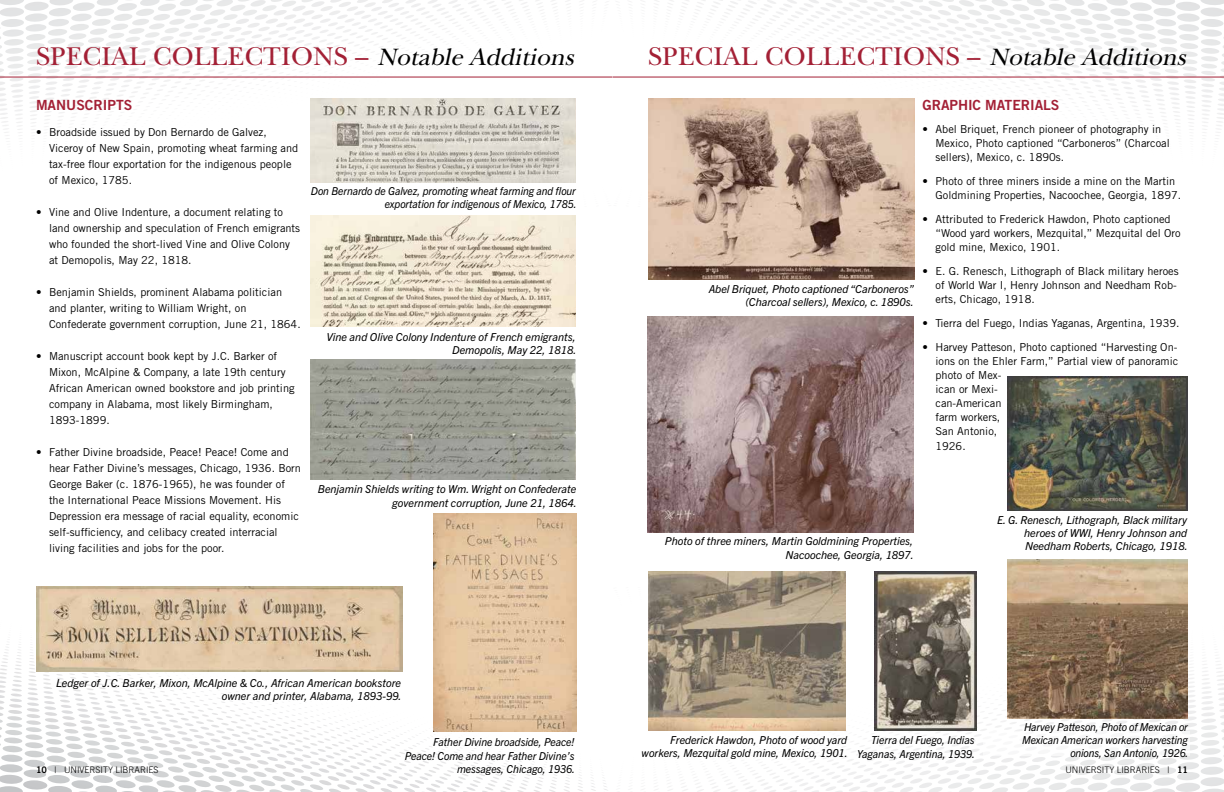
<style>
.page{position:relative;width:1224px;height:792px;background:#fff}
.page>*{position:absolute;margin:0;border:0;box-sizing:border-box;transform-origin:0 0}
.t1{font:26.8px "New Baskerville Std";letter-spacing:.01em;color:#a32035}
.t2{font:14px "Trade Gothic LT Std Bd 2";letter-spacing:-.005em;color:#a32035}
.t3{font:11px/16px "Trade Gothic LT Std";color:#000}
.t4{font:italic 11px/13.2px "Trade Gothic Next LT Pro";letter-spacing:-.005em;color:#000;text-align:right}
.t5{font:italic 11px/13px "Trade Gothic Next LT Pro";letter-spacing:-.005em;color:#000;text-align:right;scale:.95 1}
.t6{font:italic 11px/13.2px "Trade Gothic Next LT Pro";letter-spacing:-.005em;color:#000;text-align:right;scale:.96 1}
.t7{font:300 9px "Trade Gothic LT Std";color:#000}
.s1{font-style:italic;font-size:24.7px;color:#000}
.s2{font-family:"Trade Gothic LT Std Bd 2";font-weight:400}
</style>
<div class="page">
<svg style="left:653px;top:0;width:571px;height:171px"></svg>
<svg style="left:0;top:0;width:572px;height:136px"></svg>
<svg style="left:578px;top:772px;width:5px;height:19px"></svg>
<svg style="left:0;top:621px;width:570px;height:171px"></svg>
<svg style="left:591px;top:777px;width:17px;height:14px"></svg>
<svg style="left:655px;top:623px;width:569px;height:169px"></svg>
<img style="left:310px;top:215px;width:266px;height:111px">
<img style="left:433px;top:514px;width:143px;height:218px">
<hr style="left:0;top:77px;width:612px;height:1px;background:#a32035">
<img style="left:310px;top:99px;width:266px;height:84px">
<img style="left:310px;top:359px;width:266px;height:121px">
<img style="left:36px;top:586px;width:366px;height:86px">
<img style="left:649px;top:572px;width:196px;height:159px">
<img style="left:648px;top:99px;width:266px;height:180px">
<img style="left:648px;top:316px;width:266px;height:217px">
<hr style="left:612px;top:77px;width:612px;height:1px;background:#a32035">
<img style="left:1008px;top:376px;width:180px;height:135px">
<img style="left:874px;top:571px;width:102px;height:160px">
<div style="left:983px;top:731px;width:207px;height:25px;background:#fff"></div>
<img style="left:1007px;top:560px;width:181px;height:159px">
<h1 class="t1" style="left:36px;top:41px;width:545px">SPECIAL COLLECTIONS – <span class="s1">Notable Additions</span></h1>
<p class="t2" style="left:36px;top:97px;width:98px">MANUSCRIPTS</p>
<p class="t3" style="left:49px;top:124px;width:251px;text-indent:-13px">• Broadside issued by Don Bernardo de Galvez, Viceroy of New Spain, promoting wheat farming and tax-free flour exportation for the indigenous people of Mexico, 1785.</p>
<p class="t3" style="left:49px;top:204px;width:253px;text-indent:-13px">• Vine and Olive Indenture, a document relating to land ownership and speculation of French emigrants who founded the short-lived Vine and Olive Colony at Demopolis, May 22, 1818.</p>
<p class="t3" style="left:49px;top:284px;width:253px;text-indent:-13px">• Benjamin Shields, prominent Alabama politician and planter, writing to William Wright, on<br>Confederate government corruption, June 21, 1864.</p>
<p class="t3" style="left:49px;top:348px;width:247px;text-indent:-13px">• Manuscript account book kept by J.C. Barker of Mixon, McAlpine &amp; Company, a late 19th century African American owned bookstore and job printing company in Alabama, most likely Birmingham, 1893-1899.</p>
<p class="t3" style="left:49px;top:444px;width:254px;text-indent:-13px">• Father Divine broadside, Peace! Peace! Come and hear Father Divine’s messages, Chicago, 1936. Born George Baker (c. 1876-1965), he was founder of the International Peace Missions Movement. His Depression era message of racial equality, economic self-sufficiency, and celibacy created interracial living facilities and jobs for the poor.</p>
<p class="t5" style="left:311px;top:184px;width:281px">Don Bernardo de Galvez, promoting wheat farming and flour exportation for indigenous of Mexico, 1785.</p>
<p class="t4" style="left:327px;top:329px;width:252px">Vine and Olive Colony Indenture of French emigrants,<br>Demopolis, May 22, 1818.</p>
<p class="t4" style="left:318px;top:482px;width:261px">Benjamin Shields writing to Wm. Wright on Confederate government corruption, June 21, 1864.</p>
<p class="t4" style="left:56px;top:675px;width:347px">Ledger of J.C. Barker, Mixon, McAlpine &amp; Co., African American bookstore owner and printer, Alabama, 1893-99.</p>
<h1 class="t1" style="left:648px;top:41px;width:545px">SPECIAL COLLECTIONS – <span class="s1">Notable Additions</span></h1>
<p class="t4" style="left:709px;top:281px;width:207px">Abel Briquet, Photo captioned “Carboneros” (Charcoal sellers), Mexico, c. 1890s.</p>
<p class="t2" style="left:922px;top:96px;width:138px">GRAPHIC MATERIALS</p>
<p class="t3" style="left:936px;top:122px;width:236px;line-height:14px;text-indent:-13px">• Abel Briquet, French pioneer of photography in<br>Mexico, Photo captioned “Carboneros” (Charcoal sellers), Mexico, c. 1890s.</p>
<p class="t3" style="left:936px;top:174px;width:247px;line-height:14px;text-indent:-13px">• Photo of three miners inside a mine on the Martin<br>Goldmining Properties, Nacoochee, Georgia, 1897.</p>
<p class="t3" style="left:936px;top:212px;width:247px;line-height:14px;text-indent:-13px">• Attributed to Frederick Hawdon, Photo captioned “Wood yard workers, Mezquital,” Mezquital del Oro gold mine, Mexico, 1901.</p>
<p class="t3" style="left:936px;top:264px;width:245px;line-height:14px;text-indent:-13px">• E. G. Renesch, Lithograph of Black military heroes of World War I, Henry Johnson and Needham Rob&shy;erts, Chicago, 1918.</p>
<p class="t3" style="left:922px;top:315px;width:259px">• Tierra del Fuego, Indias Yaganas, Argentina, 1939.</p>
<p class="t3" style="left:936px;top:340px;width:244px;line-height:14px;text-indent:-13px">• Harvey Patteson, Photo captioned “Harvesting On&shy;ions on the Ehler Farm,” Partial view of panoramic photo of Mex-<br>ican or Mexi-<br>can-American<br>farm workers,<br>San Antonio,</p>
<p class="t3" style="left:936px;top:438px;width:32px">1926.</p>
<p class="t4" style="left:665px;top:534px;width:251px">Photo of three miners, Martin Goldmining Properties,<br>Nacoochee, Georgia, 1897.</p>
<p class="t4" style="left:1024px;top:512px;width:165px;text-align:justify;text-indent:-27px">E. G. Renesch, Lithograph, Black military heroes of WWI, Henry Johnson and Needham Roberts, Chicago, 1918.</p>
<p class="t5" style="left:1022px;top:720px;width:177px">Harvey Patteson, Photo of Mexican or<br>Mexican American workers harvesting onions, San Antonio, 1926.</p>
<p class="t4" style="left:642px;top:733px;width:208px">Frederick Hawdon, Photo of wood yard workers, Mezquital gold mine, Mexico, 1901.</p>
<p class="t6" style="left:857px;top:733px;width:124px">Tierra del Fuego, Indias<br>Yaganas, Argentina, 1939.</p>
<p class="t6" style="left:405px;top:735px;width:179px">Father Divine broadside, Peace!<br>Peace! Come and hear Father Divine’s messages, Chicago, 1936.</p>
<p class="t7" style="left:36px;top:764px;width:124px"><span class="s2">10</span> | UNIVERSITY LIBRARIES</p>
<p class="t7" style="left:1065px;top:764px;width:124px">UNIVERSITY LIBRARIES | <span class="s2">11</span></p>
</div>
